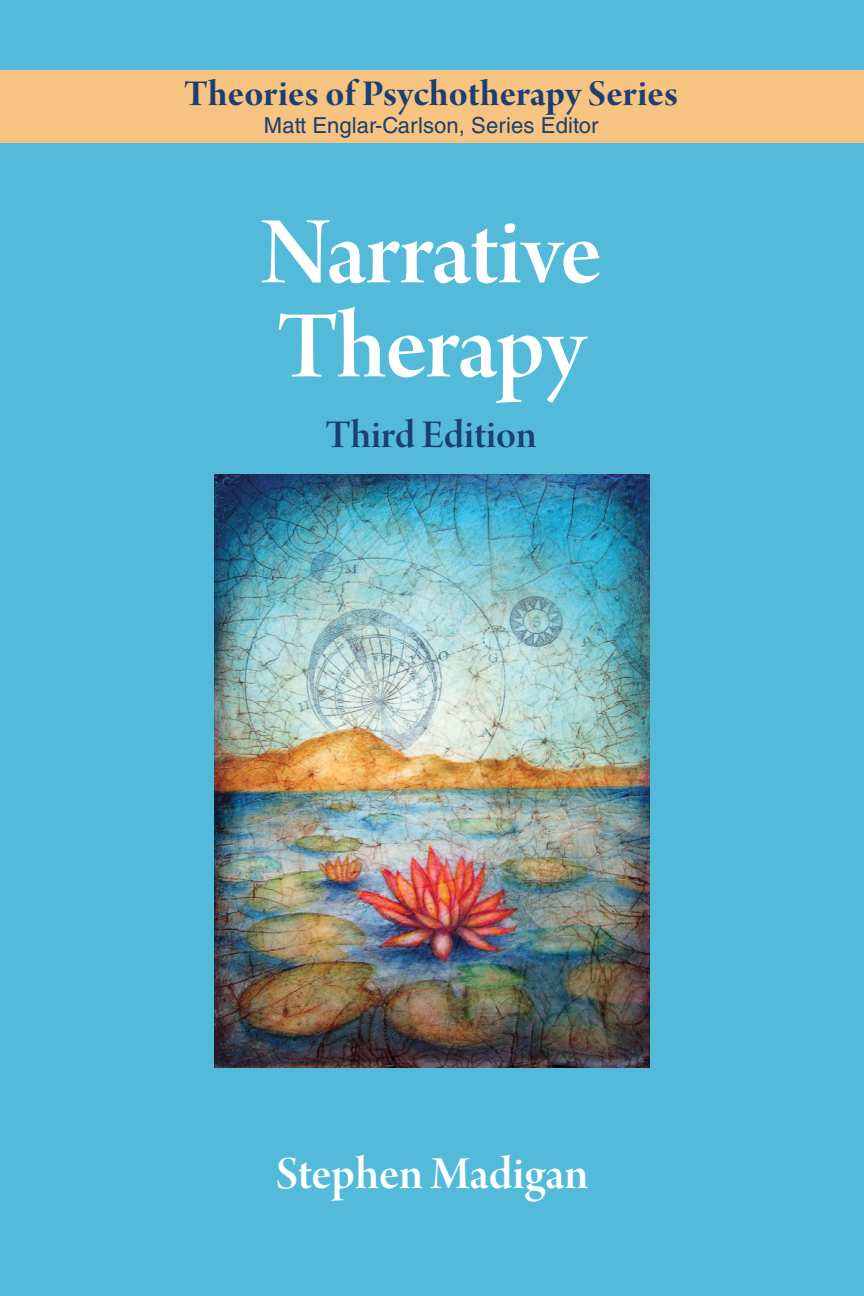
<style>
.page{position:relative;width:864px;height:1296px;background:#53bbd9}
.page>*{position:absolute;margin:0;border:0;box-sizing:border-box;transform-origin:0 0}
.t1{font:102px/94px "Arno Pro Smbd Display";letter-spacing:-.015em;color:#fff}
.t2{font:49px "Arno Pro Smbd Display";color:#fff}
.t3{font:42px "Arno Pro Smbd Display";color:#1b3f72}
.t4{font:39px "Arno Pro Bold Display";letter-spacing:.005em;color:#1b3f72}
.t5{font:22px "Helvetica LT Std";letter-spacing:.005em;color:#1b3f72}
</style>
<div class="page">
<div style="left:0;top:71px;width:864px;height:72px;background:#f7c380"></div>
<img style="left:215px;top:474px;width:435px;height:593px">
<h3 class="t4" style="left:184px;top:72px;width:495px">Theories of Psychotherapy Series</h3>
<p class="t5" style="left:264px;top:112px;width:336px">Matt Englar-Carlson, Series Editor</p>
<h1 class="t1" style="left:261px;top:211px;width:342px">Narrative<br>Therapy</h1>
<h3 class="t3" style="left:326px;top:412px;width:213px">Third Edition</h3>
<h2 class="t2" style="left:276px;top:1146px;width:314px">Stephen Madigan</h2>
</div>
